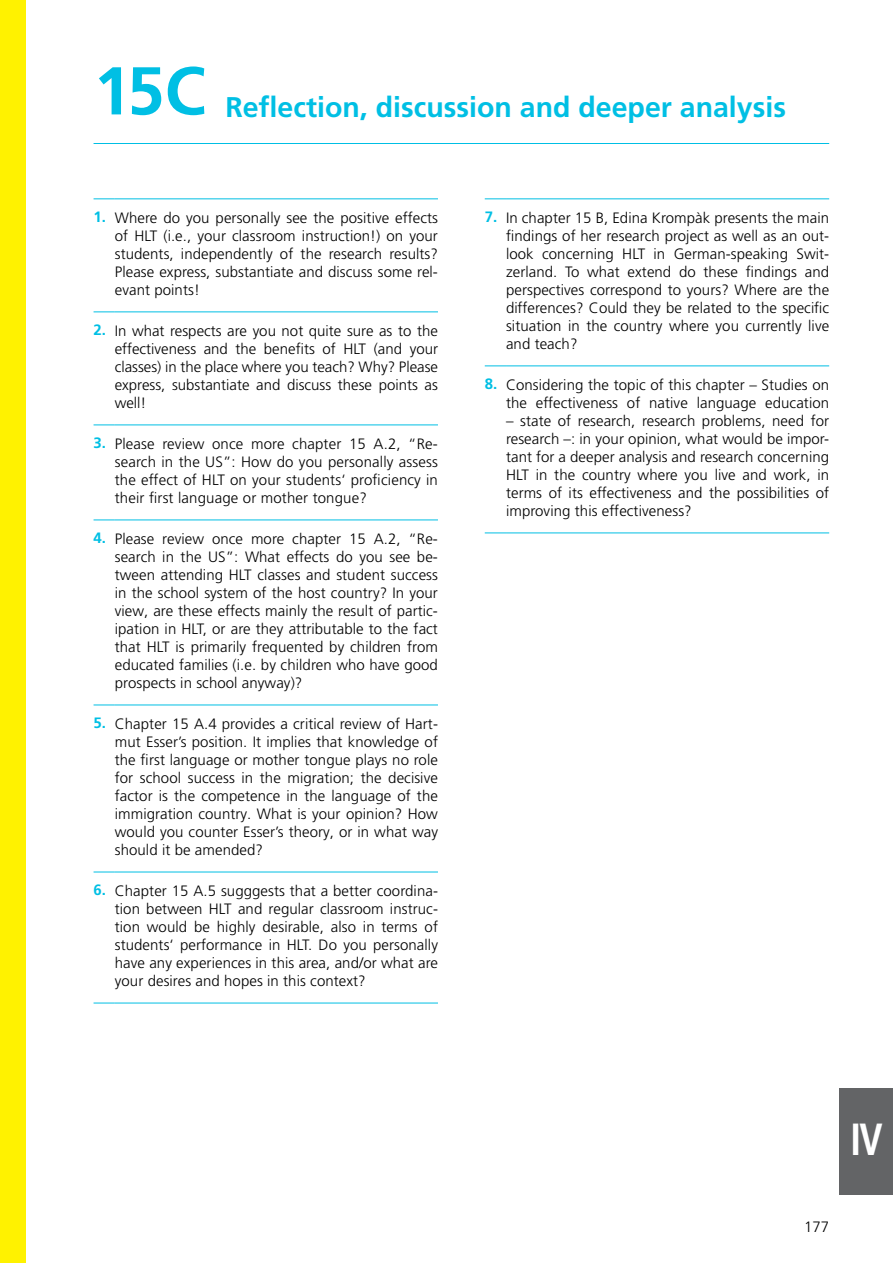
<style>
.page{position:relative;width:893px;height:1263px;background:#fff}
.page>*{position:absolute;margin:0;border:0;box-sizing:border-box;transform-origin:0 0}
.t1{font:700 67.5px "Frutiger LT Pro";color:#00bfe4}
.t2{font:700 condensed 45px "Frutiger";color:#fff;scale:.9 1}
.t3{font:700 28.5px "Frutiger LT Pro";color:#00bfe4}
.t4{font:300 15px/18px "Frutiger LT Pro";letter-spacing:.005em;color:#000;text-align:justify}
.s1{font-weight:700;color:#00bfe4}
</style>
<div class="page">
<div style="left:0;top:0;width:26px;height:1263px;background:#fff200"></div>
<hr style="left:0;top:0;width:1px;height:1263px;background:#00bfe4">
<div style="left:840px;top:1089px;width:53px;height:106px;background:#636466"></div>
<svg style="left:94px;top:198px;width:21px;height:1px"></svg>
<hr style="left:115px;top:198px;width:323px;height:1px;background:#00bfe4">
<svg style="left:94px;top:311px;width:21px;height:1px"></svg>
<hr style="left:115px;top:311px;width:323px;height:1px;background:#00bfe4">
<svg style="left:94px;top:424px;width:21px;height:1px"></svg>
<hr style="left:115px;top:424px;width:323px;height:1px;background:#00bfe4">
<svg style="left:94px;top:519px;width:21px;height:1px"></svg>
<hr style="left:115px;top:519px;width:323px;height:1px;background:#00bfe4">
<svg style="left:94px;top:705px;width:21px;height:1px"></svg>
<hr style="left:115px;top:705px;width:323px;height:1px;background:#00bfe4">
<svg style="left:94px;top:872px;width:21px;height:1px"></svg>
<hr style="left:115px;top:872px;width:323px;height:1px;background:#00bfe4">
<svg style="left:94px;top:1003px;width:21px;height:1px"></svg>
<hr style="left:115px;top:1003px;width:323px;height:1px;background:#00bfe4">
<hr style="left:94px;top:143px;width:735px;height:1px;background:#00bfe4">
<svg style="left:485px;top:198px;width:21px;height:1px"></svg>
<hr style="left:506px;top:198px;width:323px;height:1px;background:#00bfe4">
<svg style="left:485px;top:365px;width:21px;height:1px"></svg>
<hr style="left:506px;top:365px;width:323px;height:1px;background:#00bfe4">
<svg style="left:485px;top:532px;width:21px;height:1px"></svg>
<hr style="left:506px;top:532px;width:323px;height:1px;background:#00bfe4">
<h1 class="t1" style="left:94px;top:51px;width:114px">15C</h1>
<h3 class="t3" style="left:225px;top:90px;width:562px">Reflection, discussion and deeper analysis</h3>
<p class="t4" style="left:115px;top:209px;width:325px;text-indent:-21px"><span class="s1">1.</span> Where do you personally see the positive effects of HLT (i.e., your classroom instruction!) on your students, independently of the research results?<br>Please express, substantiate and discuss some rel&shy;evant points!</p>
<p class="t4" style="left:115px;top:322px;width:325px;text-indent:-21px"><span class="s1">2.</span> In what respects are you not quite sure as to the effectiveness and the benefits of HLT (and your classes) in the place where you teach? Why? Please express, substantiate and discuss these points as well!</p>
<p class="t4" style="left:115px;top:435px;width:325px;text-indent:-21px"><span class="s1">3.</span> Please review once more chapter 15 A.2, “Re&shy;search in the US”: How do you personally assess the effect of HLT on your students‘ proficiency in their first language or mother tongue?</p>
<p class="t4" style="left:115px;top:530px;width:325px;text-indent:-21px"><span class="s1">4.</span> Please review once more chapter 15 A.2, “Re&shy;search in the US”: What effects do you see be&shy;tween attending HLT classes and student success in the school system of the host country? In your view, are these effects mainly the result of partic&shy;ipation in HLT, or are they attributable to the fact that HLT is primarily frequented by children from educated families (i.e. by children who have good prospects in school anyway)?</p>
<p class="t4" style="left:115px;top:715px;width:325px;text-indent:-21px"><span class="s1">5.</span> Chapter 15 A.4 provides a critical review of Hart&shy;mut Esser’s position. It implies that knowledge of the first language or mother tongue plays no role for school success in the migration; the decisive factor is the competence in the language of the immigration country. What is your opinion? How would you counter Esser’s theory, or in what way should it be amended?</p>
<p class="t4" style="left:115px;top:882px;width:325px;text-indent:-21px"><span class="s1">6.</span> Chapter 15 A.5 sugggests that a better coordina&shy;tion between HLT and regular classroom instruc&shy;tion would be highly desirable, also in terms of students‘ performance in HLT. Do you personally have any experiences in this area, and/or what are your desires and hopes in this context?</p>
<p class="t4" style="left:506px;top:209px;width:325px;text-indent:-21px"><span class="s1">7.</span> In chapter 15 B, Edina Krompàk presents the main findings of her research project as well as an out&shy;look concerning HLT in German-speaking Swit&shy;zerland. To what extend do these findings and perspectives correspond to yours? Where are the differences? Could they be related to the specific situation in the country where you currently live and teach?</p>
<p class="t4" style="left:485px;top:376px;width:346px;text-align:right"><span class="s1">8.</span> Considering the topic of this chapter – Studies on the effectiveness of native language education</p>
<p class="t4" style="left:506px;top:412px;width:325px">– state of research, research problems, need for research –: in your opinion, what would be impor&shy;tant for a deeper analysis and research concerning HLT in the country where you live and work, in terms of its effectiveness and the possibilities of improving this effectiveness?</p>
<h2 class="t2" style="left:850px;top:1113px;width:38px">IV</h2>
<p class="t4" style="left:804px;top:1217px;width:27px">177</p>
</div>
